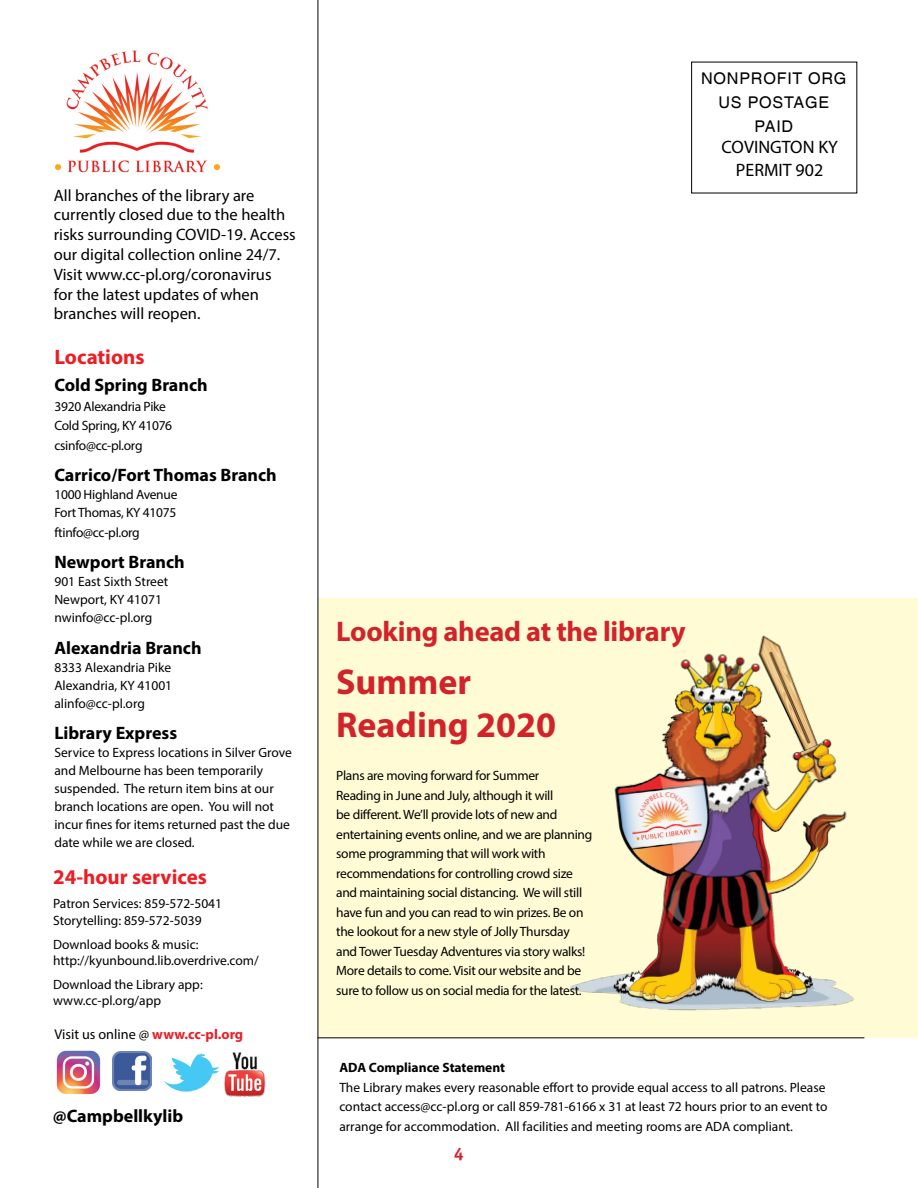
<style>
.page{position:relative;width:918px;height:1188px;background:#fff}
.page>*{position:absolute;margin:0;border:0;box-sizing:border-box;transform-origin:0 0}
.t1{font:700 36px/43.2px "Myriad Pro";color:#d2232a}
.t2{font:700 28.35px "Myriad Pro";letter-spacing:-.01em;color:#d2232a}
.t3{font:700 21px "Myriad Pro";color:#ed1d24}
.t4{font:700 18px "Myriad Pro";color:#000}
.t5{font:18px/22.5px "Myriad Pro";color:#000;text-align:center}
.t6{font:700 18px "Officina Ser ITC Std";color:#d2232a}
.t7{font:16.5px/19.8px "Myriad Pro";color:#000}
.t8{font:16.2px/24.2px "Helvetica";letter-spacing:.05em;color:#000;text-align:center}
.t9{font:14.25px "Myriad Pro";color:#000}
.t10{font:13.5px/19.5px "Myriad Pro";letter-spacing:-.005em;color:#000}
.t11{font:700 13.5px "Myriad Pro";color:#000}
.s1{font-weight:700;color:#ed1d24}
</style>
<div class="page">
<div style="left:318px;top:598px;width:600px;height:439px;background:#fffcd5"></div>
<img style="left:54px;top:50px;width:167px;height:123px">
<hr style="left:318px;top:1037px;width:546px;height:1px;background:#000">
<hr style="left:318px;top:0;width:1px;height:1188px;background:#000">
<img style="left:534px;top:635px;width:379px;height:404px">
<img style="left:56px;top:1050px;width:45px;height:44px">
<img style="left:112px;top:1051px;width:39px;height:40px">
<img style="left:164px;top:1053px;width:55px;height:39px">
<img style="left:224px;top:1052px;width:42px;height:45px">
<p class="t7" style="left:54px;top:185px;width:243px">All branches of the library are currently closed due to the health risks surrounding COVID-19. Access our digital collection online 24/7.<br>Visit www.cc-pl.org/coronavirus<br>for the latest updates of when branches will reopen.</p>
<h3 class="t3" style="left:54px;top:344px;width:92px">Locations</h3>
<h3 class="t4" style="left:54px;top:374px;width:155px">Cold Spring Branch</h3>
<p class="t10" style="left:54px;top:396px;width:119px">3920 Alexandria Pike<br>Cold Spring, KY 41076 csinfo@cc-pl.org</p>
<h3 class="t4" style="left:54px;top:464px;width:224px">Carrico/Fort Thomas Branch</h3>
<p class="t10" style="left:54px;top:486px;width:125px;line-height:18px">1000 Highland Avenue<br>Fort Thomas, KY 41075</p>
<p class="t10" style="left:54px;top:522px;width:87px">ftinfo@cc-pl.org</p>
<h3 class="t4" style="left:54px;top:551px;width:132px">Newport Branch</h3>
<p class="t10" style="left:54px;top:573px;width:115px;line-height:18px">901 East Sixth Street<br>Newport, KY 41071 nwinfo@cc-pl.org</p>
<h3 class="t4" style="left:54px;top:636px;width:149px">Alexandria Branch</h3>
<p class="t10" style="left:54px;top:658px;width:119px;line-height:18px;text-align:justify">8333 Alexandria Pike Alexandria, KY 41001 alinfo@cc-pl.org</p>
<h3 class="t4" style="left:54px;top:722px;width:124px">Library Express</h3>
<p class="t10" style="left:54px;top:744px;width:239px;line-height:18px">Service to Express locations in Silver Grove and Melbourne has been temporarily suspended. The return item bins at our branch locations are open. You will not incur fines for items returned past the due date while we are closed.</p>
<h3 class="t3" style="left:53px;top:864px;width:155px">24-hour services</h3>
<p class="t10" style="left:53px;top:896px;width:170px;line-height:16.2px">Patron Services: 859-572-5041<br>Storytelling: 859-572-5039</p>
<p class="t10" style="left:53px;top:936px;width:207px;line-height:16.2px">Download books &amp; music: http://kyunbound.lib.overdrive.com/</p>
<p class="t10" style="left:53px;top:976px;width:151px;line-height:16.2px">Download the Library app: www.cc-pl.org/app</p>
<p class="t9" style="left:54px;top:1025px;width:190px">Visit us online @ <span class="s1">www.cc-pl.org</span></p>
<h3 class="t4" style="left:53px;top:1104px;width:132px">@Campbellkylib</h3>
<p class="t8" style="left:701px;top:67px;width:147px">NONPROFIT ORG<br>US POSTAGE<br>PAID<br>NEWPORT KY<br>PERMIT 143</p>
<h3 class="t5" style="left:722px;top:136px;width:118px">COVINGTON KY<br>PERMIT 902</h3>
<h2 class="t2" style="left:336px;top:613px;width:351px">Looking ahead at the library</h2>
<h1 class="t1" style="left:336px;top:659px;width:222px">Summer<br>Reading 2020</h1>
<p class="t10" style="left:336px;top:766px;width:258px">Plans are moving forward for Summer<br>Reading in June and July, although it will<br>be different. We’ll provide lots of new and entertaining events online, and we are planning some programming that will work with recommendations for controlling crowd size and maintaining social distancing. We will still have fun and you can read to win prizes. Be on the lookout for a new style of Jolly Thursday and Tower Tuesday Adventures via story walks!<br>More details to come. Visit our website and be sure to follow us on social media for the latest.</p>
<p class="t11" style="left:339px;top:1059px;width:167px">ADA Compliance Statement</p>
<p class="t10" style="left:339px;top:1077px;width:490px">The Library makes every reasonable effort to provide equal access to all patrons. Please contact access@cc-pl.org or call 859-781-6166 x 31 at least 72 hours prior to an event to arrange for accommodation. All facilities and meeting rooms are ADA compliant.</p>
<h3 class="t6" style="left:454px;top:1142px;width:11px">4</h3>
</div>
